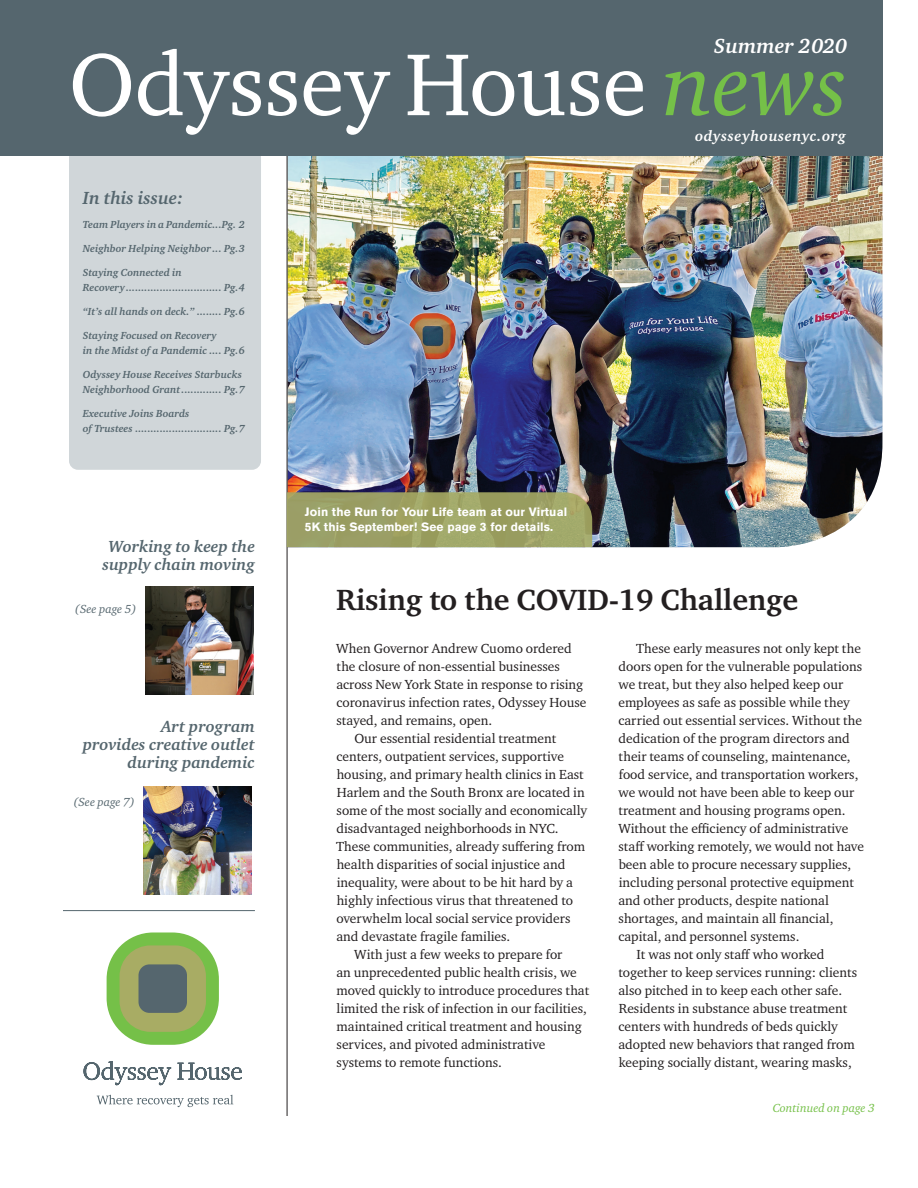
<style>
.page{position:relative;width:918px;height:1188px;background:#fff}
.page>*{position:absolute;margin:0;border:0;box-sizing:border-box;transform-origin:0 0}
.t1{font:90px "Charter ITC Std";color:#fff}
.t2{font:700 30px "Charter ITC Std";color:#231f20}
.t3{font:italic 700 21px "Charter ITC Std";color:#fff}
.t4{font:italic 700 18px "Charter ITC Std";color:#55666e}
.t5{font:italic 700 16.5px/18px "Charter ITC Std";color:#55666e;text-align:center}
.t6{font:italic 700 15px "Charter ITC Std";letter-spacing:.04em;color:#fff}
.t7{font:13.5px "Charter ITC Std";color:#231f20}
.t8{font:700 12px/15px "Akzidenz Grotesk Pro";letter-spacing:.01em;color:#fff}
.t9{font:italic 12px "Charter ITC Std";color:#55666e}
.t10{font:italic 12px "Charter ITC Std";color:#75c048}
.t11{font:italic 700 10.5px/15px "Charter ITC Std";color:#55666e}
.s1{font-style:italic;color:#75c048}
</style>
<div class="page">
<div style="left:69px;top:148px;width:192px;height:322px;background:#d0d6d9;border-radius:9px"></div>
<img style="left:288px;top:156px;width:594px;height:391px">
<hr style="left:63px;top:910px;width:192px;height:1px;background:#55666e">
<img style="left:144px;top:786px;width:108px;height:108px">
<img style="left:145px;top:586px;width:108px;height:108px">
<svg style="left:84px;top:1061px;width:158px;height:24px"></svg>
<div style="left:107px;top:932px;width:112px;height:113px;background:#75c048;border-radius:47px"></div>
<div style="left:120px;top:945px;width:86px;height:87px;background:#a8ac64;border-radius:31px"></div>
<div style="left:139px;top:964px;width:48px;height:49px;background:#55666e;border-radius:11px"></div>
<svg style="left:97px;top:1095px;width:136px;height:12px"></svg>
<hr style="left:287px;top:141px;width:1px;height:975px;background:#231f20">
<div style="left:0;top:0;width:882px;height:156px;background:#55666e"></div>
<svg style="left:287px;top:492px;width:305px;height:55px;background:#9ca065"></svg>
<h3 class="t3" style="left:714px;top:33px;width:135px">Summer 2020</h3>
<h1 class="t1" style="left:69px;top:28px;width:780px">Odyssey House <span class="s1">news</span></h1>
<p class="t6" style="left:695px;top:127px;width:152px">odysseyhousenyc.org</p>
<h3 class="t4" style="left:83px;top:187px;width:102px">In this issue:</h3>
<p class="t11" style="left:83px;top:217px;width:164px">Team Players in a Pandemic...Pg. 2</p>
<p class="t11" style="left:83px;top:241px;width:164px">Neighbor Helping Neighbor ... Pg.3</p>
<p class="t11" style="left:83px;top:265px;width:164px">Staying Connected in<br>Recovery............................... Pg.4</p>
<p class="t11" style="left:83px;top:304px;width:164px">“It’s all hands on deck.” ........ Pg.6</p>
<p class="t11" style="left:83px;top:328px;width:164px">Staying Focused on Recovery<br>in the Midst of a Pandemic .... Pg.6</p>
<p class="t11" style="left:83px;top:367px;width:164px">Odyssey House Receives Starbucks<br>Neighborhood Grant............. Pg.7</p>
<p class="t11" style="left:83px;top:406px;width:164px">Executive Joins Boards<br>of Trustees ............................ Pg.7</p>
<p class="t5" style="left:102px;top:537px;width:154px">Working to keep the supply chain moving</p>
<p class="t9" style="left:75px;top:602px;width:63px">(See page 5)</p>
<p class="t5" style="left:83px;top:717px;width:174px;text-align:right">Art program<br>provides creative outlet during pandemic</p>
<p class="t9" style="left:73px;top:795px;width:63px">(See page 7)</p>
<p class="t8" style="left:305px;top:504px;width:264px">Join the Run for Your Life team at our Virtual<br>5K this September! See page 3 for details.</p>
<h2 class="t2" style="left:336px;top:581px;width:464px">Rising to the COVID-19 Challenge</h2>
<p class="t7" style="left:336px;top:640px;width:237px">When Governor Andrew Cuomo ordered</p>
<p class="t7" style="left:337px;top:658px;width:225px">the closure of non-essential businesses</p>
<p class="t7" style="left:336px;top:676px;width:248px">across New York State in response to rising</p>
<p class="t7" style="left:336px;top:694px;width:251px">coronavirus infection rates, Odyssey House</p>
<p class="t7" style="left:337px;top:712px;width:157px">stayed, and remains, open.</p>
<p class="t7" style="left:354px;top:730px;width:203px">Our essential residential treatment</p>
<p class="t7" style="left:336px;top:748px;width:229px">centers, outpatient services, supportive</p>
<p class="t7" style="left:337px;top:766px;width:249px">housing, and primary health clinics in East</p>
<p class="t7" style="left:337px;top:784px;width:250px">Harlem and the South Bronx are located in</p>
<p class="t7" style="left:337px;top:802px;width:252px">some of the most socially and economically</p>
<p class="t7" style="left:336px;top:820px;width:224px">disadvantaged neighborhoods in NYC.</p>
<p class="t7" style="left:336px;top:838px;width:251px">These communities, already suffering from</p>
<p class="t7" style="left:337px;top:856px;width:230px">health disparities of social injustice and</p>
<p class="t7" style="left:337px;top:874px;width:238px">inequality, were about to be hit hard by a</p>
<p class="t7" style="left:337px;top:892px;width:238px">highly infectious virus that threatened to</p>
<p class="t7" style="left:336px;top:910px;width:236px">overwhelm local social service providers</p>
<p class="t7" style="left:336px;top:928px;width:175px">and devastate fragile families.</p>
<p class="t7" style="left:354px;top:946px;width:210px">With just a few weeks to prepare for</p>
<p class="t7" style="left:336px;top:964px;width:242px">an unprecedented public health crisis, we</p>
<p class="t7" style="left:337px;top:982px;width:254px">moved quickly to introduce procedures that</p>
<p class="t7" style="left:337px;top:1000px;width:252px">limited the risk of infection in our facilities,</p>
<p class="t7" style="left:337px;top:1018px;width:247px">maintained critical treatment and housing</p>
<p class="t7" style="left:337px;top:1036px;width:210px">services, and pivoted administrative</p>
<p class="t7" style="left:337px;top:1054px;width:167px">systems to remote functions.</p>
<p class="t7" style="left:636px;top:640px;width:226px">These early measures not only kept the</p>
<p class="t7" style="left:618px;top:658px;width:245px">doors open for the vulnerable populations</p>
<p class="t7" style="left:619px;top:676px;width:226px">we treat, but they also helped keep our</p>
<p class="t7" style="left:618px;top:694px;width:233px">employees as safe as possible while they</p>
<p class="t7" style="left:618px;top:712px;width:245px">carried out essential services. Without the</p>
<p class="t7" style="left:618px;top:730px;width:233px">dedication of the program directors and</p>
<p class="t7" style="left:619px;top:748px;width:234px">their teams of counseling, maintenance,</p>
<p class="t7" style="left:619px;top:766px;width:241px">food service, and transportation workers,</p>
<p class="t7" style="left:619px;top:784px;width:237px">we would not have been able to keep our</p>
<p class="t7" style="left:619px;top:802px;width:228px">treatment and housing programs open.</p>
<p class="t7" style="left:618px;top:820px;width:232px">Without the efficiency of administrative</p>
<p class="t7" style="left:619px;top:838px;width:247px">staff working remotely, we would not have</p>
<p class="t7" style="left:619px;top:856px;width:234px">been able to procure necessary supplies,</p>
<p class="t7" style="left:619px;top:874px;width:237px">including personal protective equipment</p>
<p class="t7" style="left:618px;top:892px;width:212px">and other products, despite national</p>
<p class="t7" style="left:619px;top:910px;width:216px">shortages, and maintain all financial,</p>
<p class="t7" style="left:618px;top:928px;width:182px">capital, and personnel systems.</p>
<p class="t7" style="left:637px;top:946px;width:189px">It was not only staff who worked</p>
<p class="t7" style="left:619px;top:964px;width:240px">together to keep services running: clients</p>
<p class="t7" style="left:618px;top:982px;width:225px">also pitched in to keep each other safe.</p>
<p class="t7" style="left:619px;top:1000px;width:230px">Residents in substance abuse treatment</p>
<p class="t7" style="left:618px;top:1018px;width:221px">centers with hundreds of beds quickly</p>
<p class="t7" style="left:618px;top:1036px;width:238px">adopted new behaviors that ranged from</p>
<p class="t7" style="left:619px;top:1054px;width:235px">keeping socially distant, wearing masks,</p>
<p class="t10" style="left:773px;top:1100px;width:104px">Continued on page 3</p>
</div>
